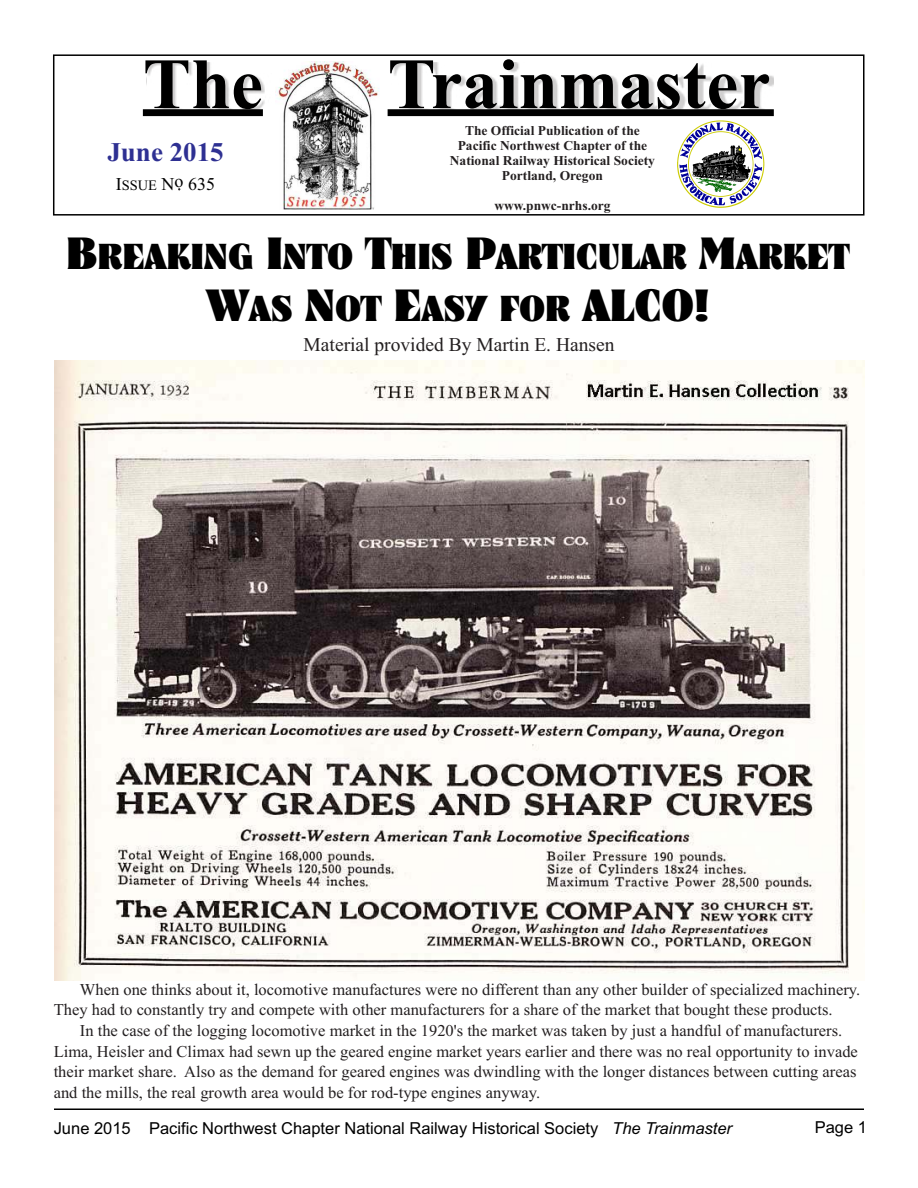
<style>
.page{position:relative;width:918px;height:1188px;background:#fff}
.page>*{position:absolute;margin:0;border:0;box-sizing:border-box;transform-origin:0 0}
.t1{font:700 72px "Times New Roman";color:#000}
.t2{font:36px/51.6px "Pickwick";color:#000;text-align:center}
.t3{font:700 27px "Times New Roman";color:#2e3092}
.t4{font:19.5px "Times New Roman";color:#231f20}
.t5{font:18px "Times New Roman";color:#000}
.t6{font:16.5px/20.7px "Times New Roman";color:#231f20}
.t7{font:16.5px "Arial";color:#000}
.t8{font:700 13.5px/15px "Times New Roman";color:#231f20;text-align:center}
.s1{font-size:45px}
.s2{font-size:14.4px}
.s3{font-style:italic}
</style>
<div class="page">
<hr style="left:54px;top:1109px;width:810px;height:1px;background:#000">
<div style="left:53px;top:54px;width:812px;height:162px;border:2px solid #000"></div>
<div style="left:143px;top:109px;width:120px;height:7px;background:#000"></div>
<div style="left:388px;top:109px;width:386px;height:7px;background:#000"></div>
<div style="left:147px;top:62px;width:627px;height:51px;background:#231f20;opacity:.22"></div>
<img style="left:276px;top:61px;width:105px;height:149px">
<img style="left:677px;top:121px;width:87px;height:87px">
<img style="left:54px;top:361px;width:810px;height:620px">
<h1 class="t1" style="left:143px;top:59px;width:122px">The</h1>
<h1 class="t1" style="left:388px;top:59px;width:384px">Trainmaster</h1>
<h3 class="t3" style="left:107px;top:142px;width:118px">June 2015</h3>
<p class="t8" style="left:450px;top:124px;width:207px">The Official Publication of the<br>Pacific Northwest Chapter of the<br>National Railway Historical Society<br>Portland, Oregon</p>
<p class="t8" style="left:494px;top:199px;width:118px">www.pnwc-nrhs.org</p>
<h2 class="t2" style="left:66px;top:231px;width:784px"><span class="s1">B</span>REAKING <span class="s1">I</span>NTO <span class="s1">T</span>HIS <span class="s1">P</span>ARTICULAR <span class="s1">M</span>ARKET<br><span class="s1">W</span>AS <span class="s1">N</span>OT <span class="s1">E</span>ASY FOR <span class="s1">ALCO!</span></h2>
<p class="t5" style="left:116px;top:178px;width:101px">I<span class="s2">SSUE</span> No 635</p>
<p class="t4" style="left:304px;top:337px;width:312px">Material provided By Martin E. Hansen</p>
<p class="t6" style="left:54px;top:980px;width:808px;text-indent:26px">When one thinks about it, locomotive manufactures were no different than any other builder of specialized machinery.<br>They had to constantly try and compete with other manufacturers for a share of the market that bought these products.</p>
<p class="t6" style="left:54px;top:1022px;width:806px;text-indent:26px">In the case of the logging locomotive market in the 1920's the market was taken by just a handful of manufacturers.<br>Lima, Heisler and Climax had sewn up the geared engine market years earlier and there was no real opportunity to invade their market share. Also as the demand for geared engines was dwindling with the longer distances between cutting areas and the mills, the real growth area would be for rod-type engines anyway.</p>
<p class="t7" style="left:54px;top:1122px;width:680px">June 2015 Pacific Northwest Chapter National Railway Historical Society <span class="s3">The Trainmaster</span></p>
<p class="t7" style="left:815px;top:1121px;width:54px">Page 1</p>
</div>
